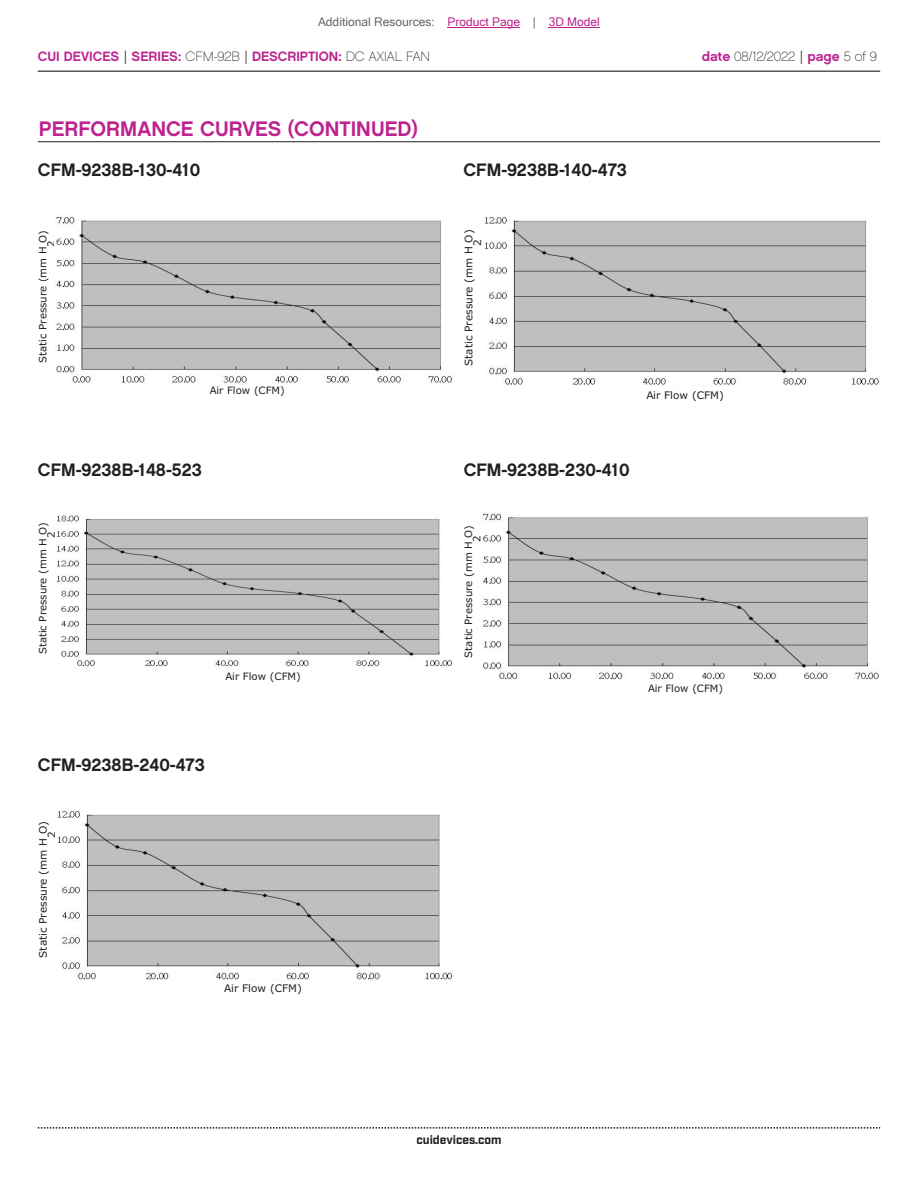
<style>
.page{position:relative;width:918px;height:1188px;background:#fff}
.page>*{position:absolute;margin:0;border:0;box-sizing:border-box;transform-origin:0 0}
.t1{font:21px "Chalet New York Nineteen Sixty";color:#bd238f}
.t2{font:18px "Chalet New York Nineteen Sixty";color:#231f20}
.t3{font:13.5px "Chalet New York Nineteen Sixty";color:#bd238f}
.t4{font:13.5px "Chalet Paris Nineteen Sixty";letter-spacing:-.005em;color:#231f20}
.t5{font:12px "Microsoft Sans Serif";color:#63676b}
.t6{font:700 12px "Industry";color:#231f20}
.t7{font:10.5px/8.7px "Verdana";color:#231f20}
.t8{font:10.2px/8.4px "Verdana";color:#231f20}
.s1{color:#bd238f}
.s2{font-family:"Industry";color:#231f20}
.s3{font-family:"Chalet Paris Nineteen Sixty";color:#231f20}
.s4{font-family:"Chalet New York Nineteen Sixty";color:#bd238f}
.s5{font-family:"Industry"}
</style>
<div class="page">
<hr style="left:38px;top:71px;width:842px;height:1px;background:#231f20">
<svg style="left:38px;top:1127px;width:842px;height:2px"></svg>
<hr style="left:38px;top:141px;width:842px;height:1px;background:#231f20">
<img style="left:482px;top:513px;width:397px;height:167px">
<img style="left:484px;top:217px;width:395px;height:168px">
<img style="left:56px;top:217px;width:396px;height:166px">
<img style="left:57px;top:811px;width:396px;height:169px">
<img style="left:56px;top:515px;width:396px;height:152px">
<hr style="left:448px;top:27px;width:72px;height:1px;background:#bd238f">
<hr style="left:549px;top:27px;width:51px;height:1px;background:#bd238f">
<p class="t5" style="left:318px;top:15px;width:283px">Additional Resources: <span class="s1">Product Page</span> | <span class="s1">3D Model</span></p>
<h3 class="t3" style="left:38px;top:47px;width:394px">CUI DEVICES <span class="s2">|</span> SERIES: <span class="s3">CFM-92B</span> <span class="s2">|</span> DESCRIPTION: <span class="s3">DC AXIAL FAN</span></h3>
<h3 class="t4" style="left:702px;top:48px;width:177px"><span class="s4">date</span> 08/12/2022 <span class="s5">|</span> <span class="s4">page</span> 5 of 9</h3>
<h1 class="t1" style="left:39px;top:115px;width:380px">PERFORMANCE CURVES (CONTINUED)</h1>
<h2 class="t2" style="left:38px;top:158px;width:164px">CFM-9238B-130-410</h2>
<p class="t8" style="left:39px;top:247px;width:18px;text-indent:-116px;rotate:-90deg">Static Pressure (mm H O)<br>2</p>
<p class="t8" style="left:210px;top:386px;width:77px">Air Flow (CFM)</p>
<h2 class="t2" style="left:38px;top:458px;width:165px">CFM-9238B-148-523</h2>
<p class="t8" style="left:39px;top:538px;width:18px;text-indent:-116px;rotate:-90deg">Static Pressure (mm H O)<br>2</p>
<p class="t8" style="left:226px;top:672px;width:77px">Air Flow (CFM)</p>
<h2 class="t2" style="left:38px;top:753px;width:168px">CFM-9238B-240-473</h2>
<p class="t7" style="left:39px;top:838px;width:18px;text-indent:-120px;rotate:-90deg">Static Pressure (mm H O)<br>2</p>
<p class="t7" style="left:224px;top:984px;width:79px">Air Flow (CFM)</p>
<h2 class="t2" style="left:464px;top:158px;width:165px">CFM-9238B-140-473</h2>
<p class="t7" style="left:464px;top:246px;width:18px;text-indent:-120px;rotate:-90deg">Static Pressure (mm H O)<br>2</p>
<p class="t7" style="left:646px;top:391px;width:79px">Air Flow (CFM)</p>
<h2 class="t2" style="left:464px;top:458px;width:168px">CFM-9238B-230-410</h2>
<p class="t8" style="left:464px;top:542px;width:18px;text-indent:-116px;rotate:-90deg">Static Pressure (mm H O)<br>2</p>
<p class="t8" style="left:648px;top:684px;width:77px">Air Flow (CFM)</p>
<p class="t6" style="left:416px;top:1132px;width:87px">cuidevices.com</p>
</div>
